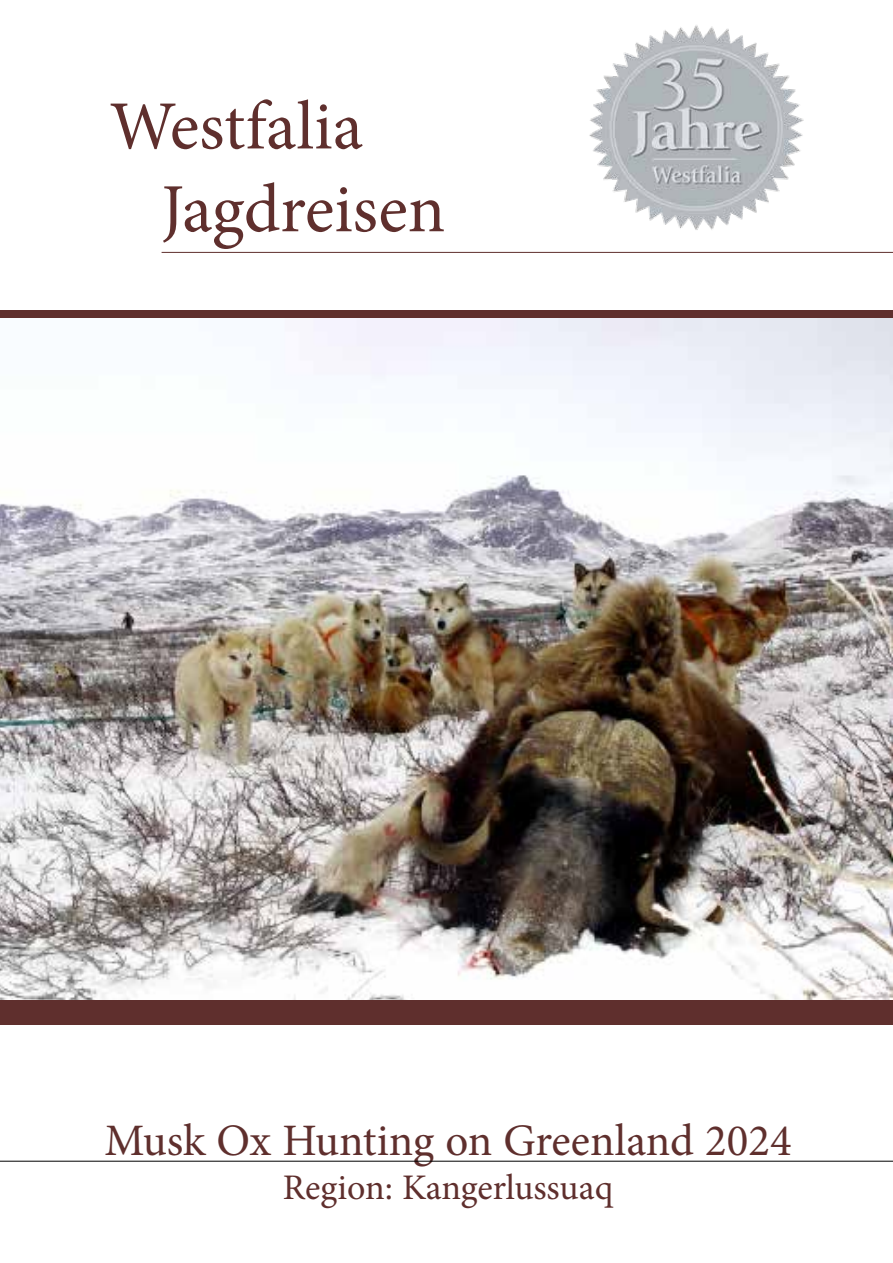
<style>
.page{position:relative;width:893px;height:1263px;background:#fff}
.page>*{position:absolute;margin:0;border:0;box-sizing:border-box;transform-origin:0 0}
.t1{font:69px/82.8px "Minion Pro";color:#5f2f2d}
.t2{font:45px "Minion Pro";letter-spacing:-.005em;color:#5f2f2d}
.t3{font:36px "Minion Pro";letter-spacing:-.005em;color:#5f2f2d}
</style>
<div class="page">
<div style="left:0;top:310px;width:893px;height:9px;background:#5f2f2d"></div>
<div style="left:0;top:999px;width:893px;height:26px;background:#5f2f2d"></div>
<hr style="left:162px;top:252px;width:731px;height:1px;background:#5f2f2d">
<hr style="left:0;top:1161px;width:893px;height:1px;background:#000">
<img style="left:589px;top:25px;width:215px;height:205px">
<img style="left:0;top:319px;width:893px;height:680px">
<h1 class="t1" style="left:161px;top:85px;width:286px;text-indent:-52px">Westfalia<br>Jagdreisen</h1>
<p class="t2" style="left:104px;top:1111px;width:689px">Musk Ox Hunting on Greenland 2024</p>
<p class="t3" style="left:283px;top:1163px;width:332px">Region: Kangerlussuaq</p>
</div>
